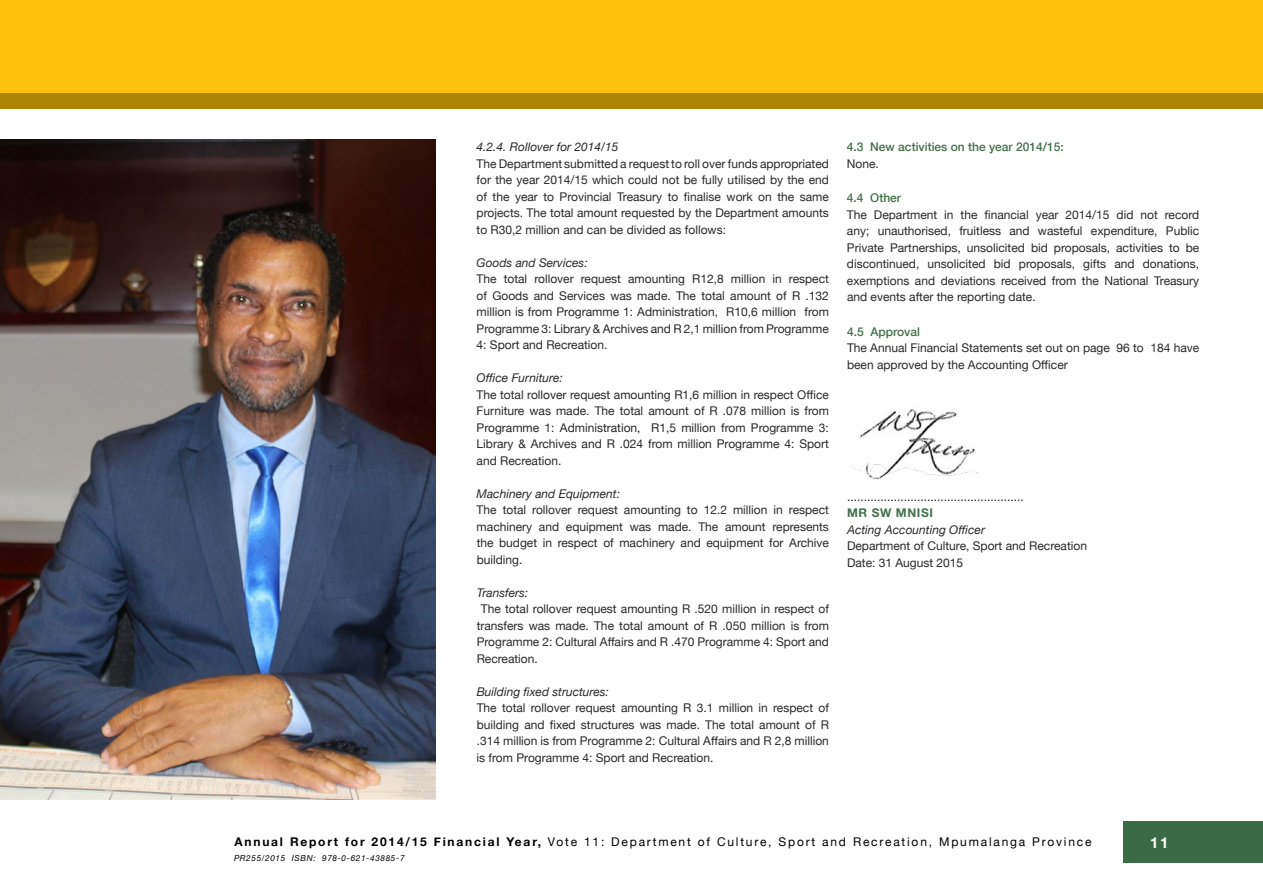
<style>
.page{position:relative;width:1263px;height:893px;background:#fff}
.page>*{position:absolute;margin:0;border:0;box-sizing:border-box;transform-origin:0 0}
.t1{font:700 15px "Helvetica Neue";color:#fff}
.t2{font:12px/16.5px "Helvetica Neue";color:#292829;text-align:justify}
.t3{font:italic 12px "Helvetica Neue";color:#292829}
.t4{font:12px "Helvetica Neue";letter-spacing:.15em;color:#000}
.t5{font:500 12px "Helvetica Neue";color:#456f4a}
.t6{font:700 12px "Helvetica Neue";letter-spacing:.05em;color:#456f4a}
.t7{font:italic 8.25px "Helvetica Neue";letter-spacing:.075em;color:#000}
.s1{font-weight:700}
</style>
<div class="page">
<div style="left:1123px;top:821px;width:140px;height:42px;background:#3b6b44"></div>
<div style="left:0;top:0;width:1263px;height:94px;background:#ffc20e"></div>
<div style="left:0;top:94px;width:1263px;height:15px;background:#ad8505"></div>
<img style="left:0;top:140px;width:435px;height:660px">
<img style="left:849px;top:409px;width:129px;height:71px">
<p class="t3" style="left:477px;top:137px;width:144px">4.2.4. Rollover for 2014/15</p>
<p class="t2" style="left:477px;top:154px;width:354px">The Department submitted a request to roll over funds appropriated for the year 2014/15 which could not be fully utilised by the end of the year to Provincial Treasury to finalise work on the same projects. The total amount requested by the Department amounts to R30,2 million and can be divided as follows:</p>
<p class="t3" style="left:477px;top:253px;width:113px">Goods and Services:</p>
<p class="t2" style="left:477px;top:270px;width:354px">The total rollover request amounting R12,8 million in respect of Goods and Services was made. The total amount of R .132 million is from Programme 1: Administration, R10,6 million from Programme 3: Library &amp; Archives and R 2,1 million from Programme 4: Sport and Recreation.</p>
<p class="t3" style="left:477px;top:368px;width:88px">Office Furniture:</p>
<p class="t2" style="left:477px;top:385px;width:354px">The total rollover request amounting R1,6 million in respect Office Furniture was made. The total amount of R .078 million is from Programme 1: Administration, R1,5 million from Programme 3:<br>Library &amp; Archives and R .024 from million Programme 4: Sport and Recreation.</p>
<p class="t3" style="left:477px;top:484px;width:145px">Machinery and Equipment:</p>
<p class="t2" style="left:477px;top:501px;width:354px">The total rollover request amounting to 12.2 million in respect machinery and equipment was made. The amount represents the budget in respect of machinery and equipment for Archive building.</p>
<p class="t3" style="left:477px;top:583px;width:53px">Transfers:</p>
<p class="t2" style="left:477px;top:600px;width:354px;text-indent:4px">The total rollover request amounting R .520 million in respect of transfers was made. The total amount of R .050 million is from Programme 2: Cultural Affairs and R .470 Programme 4: Sport and Recreation.</p>
<p class="t3" style="left:477px;top:682px;width:134px">Building fixed structures:</p>
<p class="t2" style="left:477px;top:699px;width:354px">The total rollover request amounting R 3.1 million in respect of building and fixed structures was made. The total amount of R .314 million is from Programme 2: Cultural Affairs and R 2,8 million is from Programme 4: Sport and Recreation.</p>
<p class="t5" style="left:847px;top:137px;width:218px">4.3 New activities on the year 2014/15:</p>
<p class="t2" style="left:847px;top:154px;width:34px">None.</p>
<p class="t5" style="left:847px;top:188px;width:56px">4.4 Other</p>
<p class="t2" style="left:847px;top:205px;width:354px">The Department in the financial year 2014/15 did not record any; unauthorised, fruitless and wasteful expenditure, Public Private Partnerships, unsolicited bid proposals, activities to be discontinued, unsolicited bid proposals, gifts and donations, exemptions and deviations received from the National Treasury and events after the reporting date.</p>
<p class="t5" style="left:847px;top:322px;width:74px">4.5 Approval</p>
<p class="t2" style="left:847px;top:339px;width:354px">The Annual Financial Statements set out on page 96 to 184 have been approved by the Accounting Officer</p>
<p class="t2" style="left:847px;top:487px;width:178px">.....................................................</p>
<p class="t6" style="left:847px;top:502px;width:87px">MR SW MNISI</p>
<p class="t3" style="left:847px;top:519px;width:140px">Acting Accounting Officer</p>
<p class="t2" style="left:847px;top:537px;width:242px">Department of Culture, Sport and Recreation<br>Date: 31 August 2015</p>
<p class="t4" style="left:235px;top:831px;width:858px"><span class="s1">Annual Report for 2014/15 Financial Year,</span> Vote 11: Department of Culture, Sport and Recreation, Mpumalanga Province</p>
<p class="t1" style="left:1150px;top:829px;width:20px">11</p>
<p class="t7" style="left:234px;top:851px;width:172px">PR255/2015 ISBN: 978-0-621-43885-7</p>
</div>
